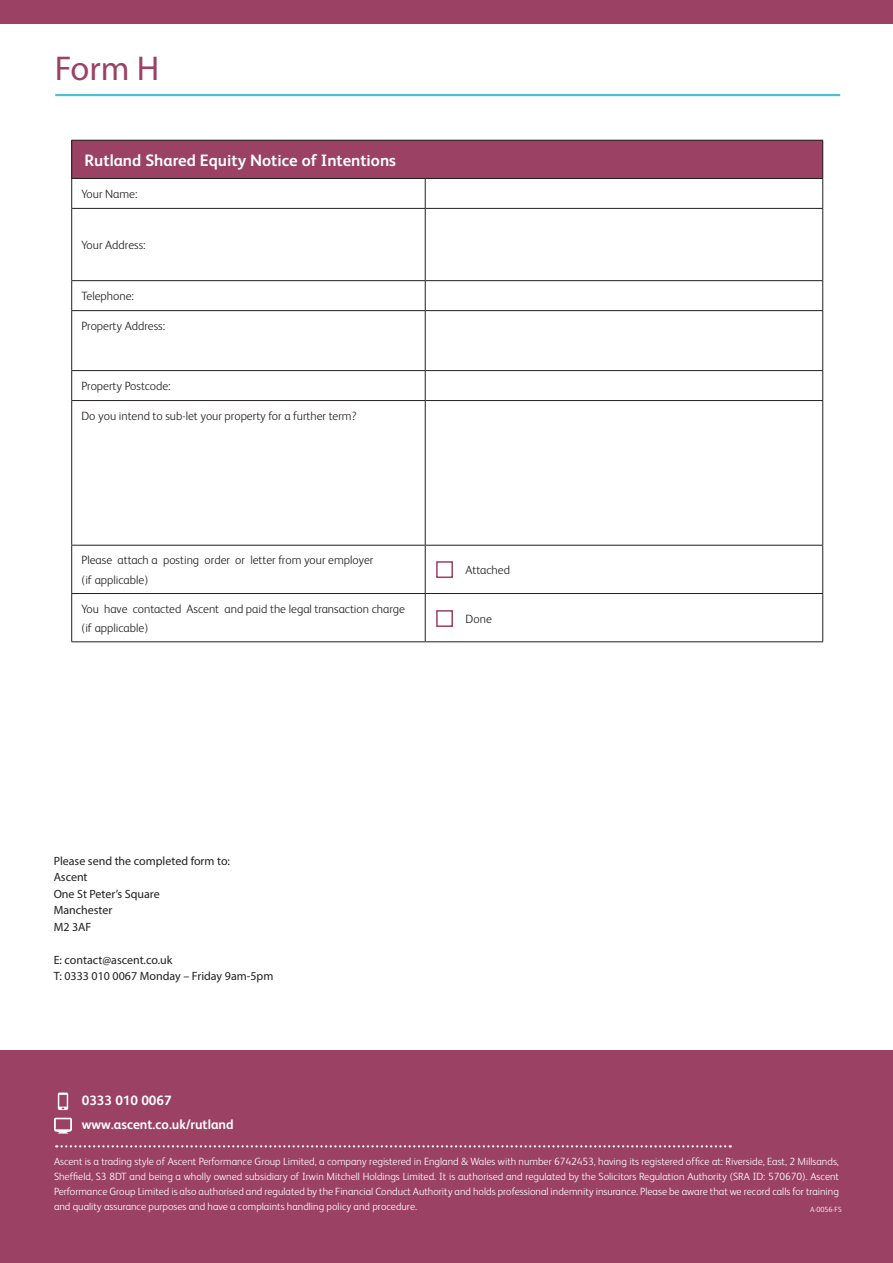
<style>
.page{position:relative;width:893px;height:1263px;background:#fff}
.page>*{position:absolute;margin:0;border:0;box-sizing:border-box;transform-origin:0 0}
.t1{font:34.5px "Myriad Pro";color:#9b4264}
.t2{font:700 16.5px "FS Albert";color:#fff}
.t3{font:700 13.5px "FS Albert";color:#fff}
.t4{font:300 12px/19.5px "FS Albert";color:#231f20}
.t5{font:12px "Myriad Pro";color:#231f20}
.t6{font:300 10.5px/15px "FS Albert";color:#fff;text-align:justify}
.t7{font:300 7.5px "FS Albert";color:#fff}
</style>
<div class="page">
<div style="left:0;top:0;width:893px;height:23px;background:#9b4264"></div>
<hr style="left:55px;top:94px;width:785px;height:2px;background:#4abfd6">
<div style="left:72px;top:140px;width:751px;height:38px;background:#9b4264"></div>
<hr style="left:71px;top:140px;width:354px;height:1px;background:#231f20">
<hr style="left:71px;top:141px;width:1px;height:37px;background:#231f20">
<hr style="left:425px;top:140px;width:398px;height:1px;background:#231f20">
<hr style="left:822px;top:141px;width:1px;height:37px;background:#231f20">
<hr style="left:71px;top:178px;width:354px;height:1px;background:#231f20">
<svg style="left:71px;top:179px;width:1px;height:29px"></svg>
<hr style="left:425px;top:178px;width:398px;height:1px;background:#231f20">
<svg style="left:425px;top:179px;width:1px;height:29px"></svg>
<svg style="left:822px;top:179px;width:1px;height:29px"></svg>
<hr style="left:71px;top:208px;width:354px;height:1px;background:#231f20">
<hr style="left:71px;top:209px;width:1px;height:71px;background:#231f20">
<hr style="left:425px;top:208px;width:398px;height:1px;background:#231f20">
<hr style="left:425px;top:209px;width:1px;height:71px;background:#231f20">
<hr style="left:822px;top:209px;width:1px;height:71px;background:#231f20">
<hr style="left:71px;top:280px;width:354px;height:1px;background:#231f20">
<svg style="left:71px;top:281px;width:1px;height:29px"></svg>
<hr style="left:425px;top:280px;width:398px;height:1px;background:#231f20">
<svg style="left:425px;top:281px;width:1px;height:29px"></svg>
<svg style="left:822px;top:281px;width:1px;height:29px"></svg>
<hr style="left:71px;top:310px;width:354px;height:1px;background:#231f20">
<hr style="left:71px;top:311px;width:1px;height:59px;background:#231f20">
<hr style="left:425px;top:310px;width:398px;height:1px;background:#231f20">
<hr style="left:425px;top:311px;width:1px;height:59px;background:#231f20">
<hr style="left:822px;top:311px;width:1px;height:59px;background:#231f20">
<hr style="left:71px;top:370px;width:354px;height:1px;background:#231f20">
<svg style="left:71px;top:371px;width:1px;height:29px"></svg>
<hr style="left:425px;top:370px;width:398px;height:1px;background:#231f20">
<svg style="left:425px;top:371px;width:1px;height:29px"></svg>
<svg style="left:822px;top:371px;width:1px;height:29px"></svg>
<hr style="left:71px;top:400px;width:354px;height:1px;background:#231f20">
<hr style="left:71px;top:401px;width:1px;height:144px;background:#231f20">
<hr style="left:425px;top:400px;width:398px;height:1px;background:#231f20">
<hr style="left:425px;top:401px;width:1px;height:144px;background:#231f20">
<hr style="left:822px;top:401px;width:1px;height:144px;background:#231f20">
<hr style="left:71px;top:545px;width:354px;height:1px;background:#231f20">
<hr style="left:71px;top:546px;width:1px;height:47px;background:#231f20">
<hr style="left:425px;top:545px;width:398px;height:1px;background:#231f20">
<hr style="left:425px;top:546px;width:1px;height:47px;background:#231f20">
<hr style="left:822px;top:546px;width:1px;height:47px;background:#231f20">
<hr style="left:71px;top:593px;width:354px;height:1px;background:#231f20">
<hr style="left:71px;top:594px;width:1px;height:47px;background:#231f20">
<hr style="left:425px;top:593px;width:398px;height:1px;background:#231f20">
<hr style="left:425px;top:594px;width:1px;height:47px;background:#231f20">
<hr style="left:822px;top:594px;width:1px;height:47px;background:#231f20">
<hr style="left:71px;top:641px;width:354px;height:1px;background:#231f20">
<hr style="left:425px;top:641px;width:398px;height:1px;background:#231f20">
<div style="left:436px;top:610px;width:17px;height:17px;border:2px solid #9b4264"></div>
<div style="left:436px;top:561px;width:17px;height:17px;border:2px solid #9b4264"></div>
<div style="left:0;top:1050px;width:893px;height:213px;background:#9b4264"></div>
<svg style="left:58px;top:1092px;width:10px;height:18px"></svg>
<svg style="left:54px;top:1118px;width:18px;height:15px"></svg>
<svg style="left:56px;top:1145px;width:675px;height:2px"></svg>
<p class="t1" style="left:55px;top:47px;width:106px">Form H</p>
<p class="t2" style="left:84px;top:149px;width:313px">Rutland Shared Equity Notice of Intentions</p>
<p class="t4" style="left:81px;top:184px;width:58px">Your Name:</p>
<p class="t4" style="left:81px;top:235px;width:66px">Your Address:</p>
<p class="t4" style="left:81px;top:286px;width:54px">Telephone:</p>
<p class="t4" style="left:81px;top:315px;width:85px">Property Address:</p>
<p class="t4" style="left:81px;top:376px;width:91px">Property Postcode:</p>
<p class="t4" style="left:81px;top:405px;width:277px">Do you intend to sub-let your property for a further term?</p>
<p class="t4" style="left:81px;top:550px;width:293px">Please attach a posting order or letter from your employer</p>
<p class="t4" style="left:81px;top:569px;width:68px">(if applicable)</p>
<p class="t4" style="left:81px;top:598px;width:325px">You have contacted Ascent and paid the legal transaction charge (if applicable)</p>
<p class="t4" style="left:466px;top:609px;width:28px">Done</p>
<p class="t4" style="left:466px;top:560px;width:46px">Attached</p>
<p class="t5" style="left:54px;top:853px;width:178px">Please send the completed form to:</p>
<p class="t5" style="left:54px;top:870px;width:35px">Ascent</p>
<p class="t5" style="left:54px;top:886px;width:108px">One St Peter’s Square</p>
<p class="t5" style="left:54px;top:903px;width:60px">Manchester</p>
<p class="t5" style="left:54px;top:919px;width:39px">M2 3AF</p>
<p class="t5" style="left:54px;top:952px;width:120px">E: contact@ascent.co.uk</p>
<p class="t5" style="left:54px;top:969px;width:221px">T: 0333 010 0067 Monday – Friday 9am-5pm</p>
<p class="t3" style="left:82px;top:1091px;width:91px">0333 010 0067</p>
<p class="t3" style="left:82px;top:1115px;width:153px">www.ascent.co.uk/rutland</p>
<p class="t6" style="left:54px;top:1153px;width:786px">Ascent is a trading style of Ascent Performance Group Limited, a company registered in England &amp; Wales with number 6742453, having its registered office at: Riverside, East, 2 Millsands, Sheffield, S3 8DT and being a wholly owned subsidiary of Irwin Mitchell Holdings Limited. It is authorised and regulated by the Solicitors Regulation Authority (SRA ID: 570670). Ascent Performance Group Limited is also authorised and regulated by the Financial Conduct Authority and holds professional indemnity insurance. Please be aware that we record calls for training and quality assurance purposes and have a complaints handling policy and procedure.</p>
<p class="t7" style="left:810px;top:1204px;width:33px">A-0056-FS</p>
<p class="t7" style="left:811px;top:1205px;width:32px">A-0030-M</p>
</div>
